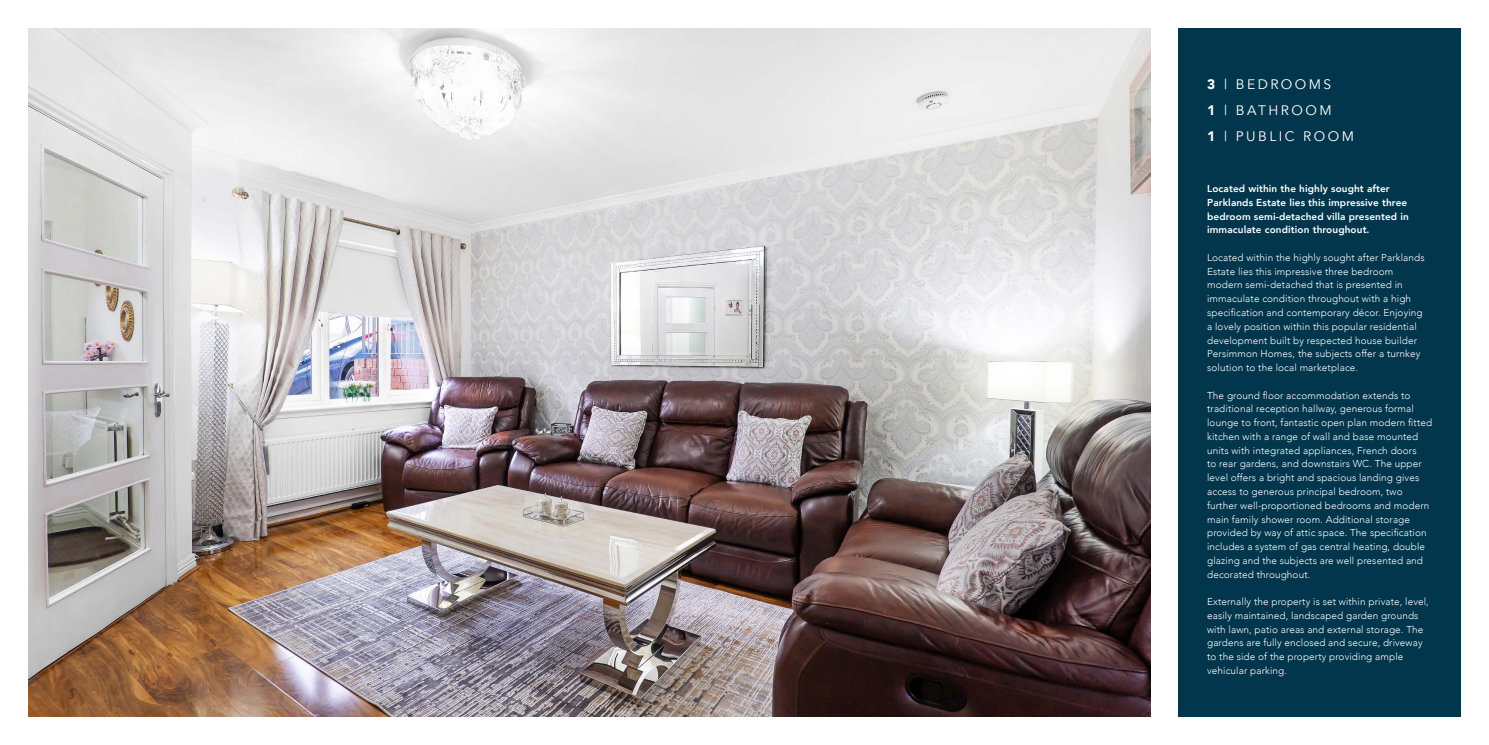
<style>
.page{position:relative;width:1489px;height:745px;background:#fff}
.page>*{position:absolute;margin:0;border:0;box-sizing:border-box;transform-origin:0 0}
.t1{font:13.75px/26.2px "Avenir";letter-spacing:.18em;color:#fff}
.t2{font:300 10px/13.8px "Avenir";letter-spacing:.01em;color:#fff}
.t3{font:800 10px/13.8px "Avenir";letter-spacing:.01em;color:#fff}
.s1{font-weight:900}
</style>
<div class="page">
<div style="left:28px;top:28px;width:1432px;height:688px;background:#01364d"></div>
<div style="left:1150px;top:0;width:28px;height:744px;background:#fff"></div>
<img style="left:28px;top:28px;width:1122px;height:688px">
<h1 class="t1" style="left:1206px;top:71px;width:148px"><span class="s1">3</span> | BEDROOMS<br><span class="s1">1</span> | BATHROOM<br><span class="s1">1</span> | PUBLIC ROOM</h1>
<p class="t3" style="left:1206px;top:182px;width:203px">Located within the highly sought after Parklands Estate lies this impressive three bedroom semi-detached villa presented in immaculate condition throughout.</p>
<p class="t2" style="left:1206px;top:250px;width:219px">Located within the highly sought after Parklands Estate lies this impressive three bedroom modern semi-detached that is presented in immaculate condition throughout with a high specification and contemporary décor. Enjoying a lovely position within this popular residential development built by respected house builder Persimmon Homes, the subjects offer a turnkey solution to the local marketplace.</p>
<p class="t2" style="left:1206px;top:388px;width:226px">The ground floor accommodation extends to traditional reception hallway, generous formal lounge to front, fantastic open plan modern fitted kitchen with a range of wall and base mounted units with integrated appliances, French doors<br>to rear gardens, and downstairs WC. The upper level offers a bright and spacious landing gives access to generous principal bedroom, two further well-proportioned bedrooms and modern main family shower room. Additional storage provided by way of attic space. The specification includes a system of gas central heating, double glazing and the subjects are well presented and decorated throughout.</p>
<p class="t2" style="left:1206px;top:594px;width:223px">Externally the property is set within private, level, easily maintained, landscaped garden grounds with lawn, patio areas and external storage. The gardens are fully enclosed and secure, driveway to the side of the property providing ample vehicular parking.</p>
</div>
